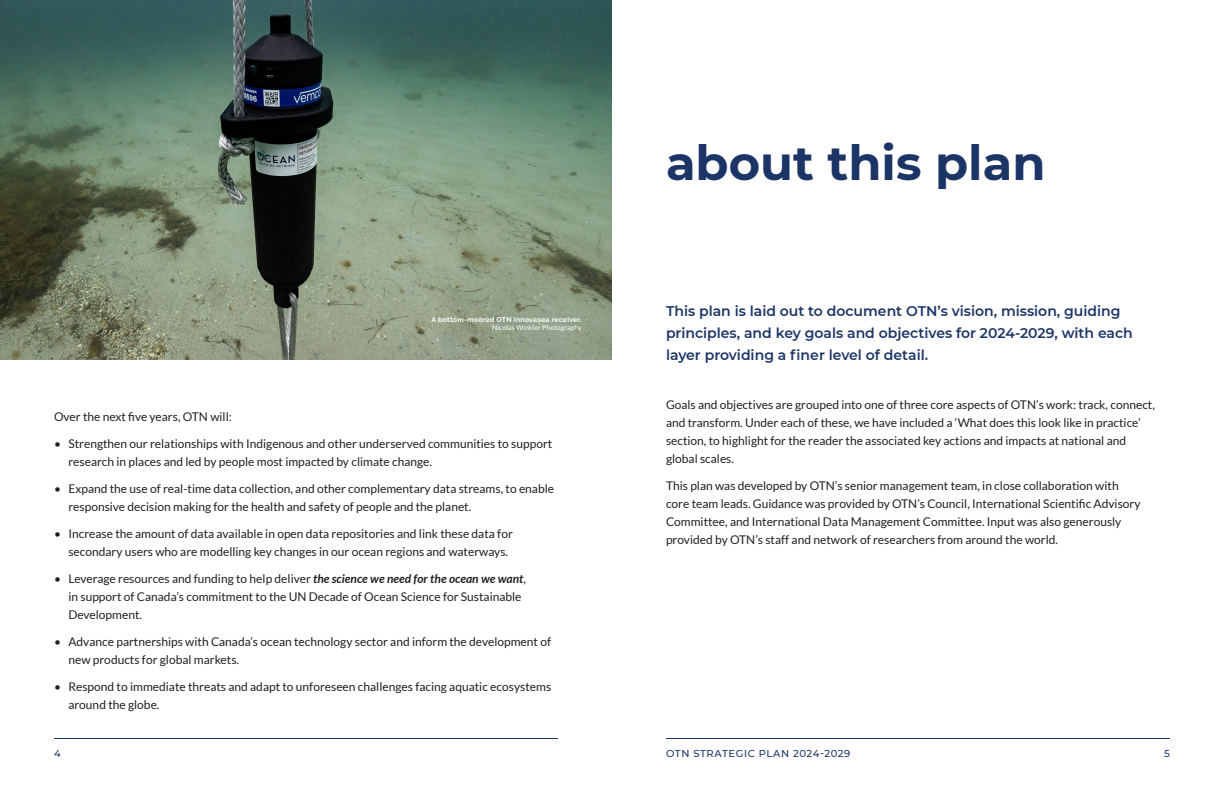
<style>
.page{position:relative;width:1224px;height:792px;background:#fff}
.page>*{position:absolute;margin:0;border:0;box-sizing:border-box;transform-origin:0 0}
.title_big{font:700 48px "Montserrat";color:#1d3566}
.intro_text{font:600 14px/22px "Montserrat";color:#1d3566}
.body{font:12px/18px "Lato";color:#231f20}
.t1{font:500 10px "Montserrat";letter-spacing:.055em;color:#1d3566}
.t2{font:700 7px/8.4px "Raleway";letter-spacing:.03em;color:#fff;text-align:right}
.s1{font-family:"Lato";font-weight:400}
.s2{font-weight:700;font-style:italic}
</style>
<div class="page">
<hr style="left:666px;top:738px;width:504px;height:1px;background:#1d3566">
<hr style="left:54px;top:738px;width:504px;height:1px;background:#1d3566">
<img style="left:0;top:0;width:612px;height:360px">
<p class="t2" style="left:432px;top:315px;width:152px">A bottom-moored OTN Innovasea receiver.<br><span class="s1">Nicolas Winkler Photography</span></p>
<p class="body" style="left:54px;top:408px;width:179px">Over the next five years, OTN will:</p>
<p class="body" style="left:68px;top:435px;width:485px;text-indent:-14px">• Strengthen our relationships with Indigenous and other underserved communities to support research in places and led by people most impacted by climate change.</p>
<p class="body" style="left:68px;top:480px;width:487px;text-indent:-14px">• Expand the use of real-time data collection, and other complementary data streams, to enable responsive decision making for the health and safety of people and the planet.</p>
<p class="body" style="left:68px;top:525px;width:446px;text-indent:-14px">• Increase the amount of data available in open data repositories and link these data for secondary users who are modelling key changes in our ocean regions and waterways.</p>
<p class="body" style="left:68px;top:570px;width:459px;text-indent:-14px">• Leverage resources and funding to help deliver <span class="s2">the science we need for the ocean we want</span>, in support of Canada’s commitment to the UN Decade of Ocean Science for Sustainable<br>Development.</p>
<p class="body" style="left:68px;top:633px;width:484px;text-indent:-14px">• Advance partnerships with Canada’s ocean technology sector and inform the development of new products for global markets.</p>
<p class="body" style="left:68px;top:678px;width:484px;text-indent:-14px">• Respond to immediate threats and adapt to unforeseen challenges facing aquatic ecosystems around the globe.</p>
<p class="title_big" style="left:666px;top:128px;width:381px">about this plan</p>
<p class="intro_text" style="left:666px;top:300px;width:468px">This plan is laid out to document OTN’s vision, mission, guiding principles, and key goals and objectives for 2024-2029, with each layer providing a finer level of detail.</p>
<p class="body" style="left:666px;top:396px;width:490px">Goals and objectives are grouped into one of three core aspects of OTN’s work: track, connect, and transform. Under each of these, we have included a ‘What does this look like in practice’ section, to highlight for the reader the associated key actions and impacts at national and global scales.</p>
<p class="body" style="left:666px;top:477px;width:476px">This plan was developed by OTN’s senior management team, in close collaboration with core team leads. Guidance was provided by OTN’s Council, International Scientific Advisory Committee, and International Data Management Committee. Input was also generously provided by OTN’s staff and network of researchers from around the world.</p>
<p class="t1" style="left:54px;top:746px;width:8px">4</p>
<p class="t1" style="left:666px;top:746px;width:186px">OTN STRATEGIC PLAN 2024-2029</p>
<p class="t1" style="left:1164px;top:746px;width:7px">5</p>
</div>
